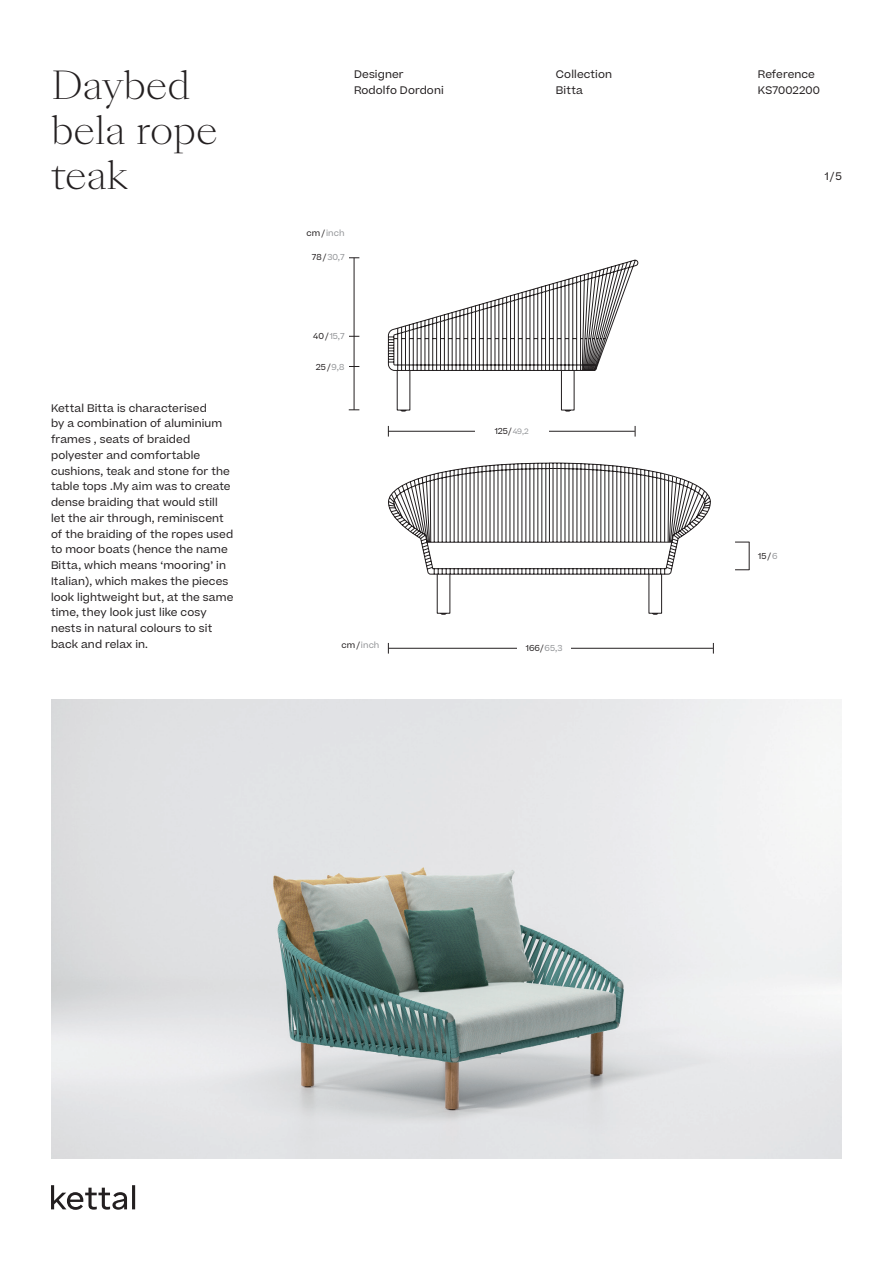
<style>
.page{position:relative;width:893px;height:1263px;background:#fff}
.page>*{position:absolute;margin:0;border:0;box-sizing:border-box;transform-origin:0 0}
.t1{font:300 37.5px "Sang Bleu Kingdom";color:#231f20}
.t2{font:10.5px/15.8px "Beatrice";letter-spacing:.01em;color:#231f20}
.Beatrice_5_5{font:8.25px "Beatrice";letter-spacing:.01em;color:#939598}
.Beatrice_5_5-2{font:8.25px "Beatrice";letter-spacing:.01em;color:#231f20}
.s1{color:#231f20}
.s2{color:#939598}
.s3{font-size:7.5px;color:#939598}
</style>
<div class="page">
<svg style="left:51px;top:1185px;width:84px;height:25px"></svg>
<img style="left:51px;top:699px;width:791px;height:460px">
<hr style="left:389px;top:648px;width:324px;height:1px;background:#231f20">
<hr style="left:354px;top:258px;width:1px;height:152px;background:#231f20">
<svg style="left:735px;top:542px;width:15px;height:28px"></svg>
<div style="left:518px;top:641px;width:53px;height:15px;background:#fff"></div>
<svg style="left:388px;top:260px;width:323px;height:286px"></svg>
<svg style="left:388px;top:463px;width:289px;height:112px"></svg>
<svg style="left:397px;top:370px;width:265px;height:245px"></svg>
<p class="t1" style="left:51px;top:59px;width:141px">Daybed</p>
<p class="t1" style="left:51px;top:104px;width:168px">bela rope</p>
<p class="t1" style="left:51px;top:149px;width:78px">teak</p>
<p class="t2" style="left:51px;top:400px;width:184px">Kettal Bitta is characterised<br>by a combination of aluminium frames , seats of braided polyester and comfortable cushions, teak and stone for the table tops .My aim was to create dense braiding that would still let the air through, reminiscent of the braiding of the ropes used to moor boats (hence the name<br>Bitta, which means ‘mooring’ in<br>Italian), which makes the pieces look lightweight but, at the same time, they look just like cosy nests in natural colours to sit back and relax in.</p>
<p class="t2" style="left:354px;top:66px;width:51px">Designer</p>
<p class="t2" style="left:354px;top:82px;width:91px">Rodolfo Dordoni</p>
<p class="t2" style="left:556px;top:66px;width:58px">Collection</p>
<p class="t2" style="left:556px;top:82px;width:29px">Bitta</p>
<p class="Beatrice_5_5" style="left:307px;top:227px;width:39px"><span class="s1">cm/</span> inch</p>
<p class="Beatrice_5_5" style="left:312px;top:252px;width:34px"><span class="s1">78/</span>30,7</p>
<p class="Beatrice_5_5" style="left:313px;top:331px;width:33px"><span class="s1">40/</span> 15,7</p>
<p class="Beatrice_5_5-2" style="left:316px;top:361px;width:30px">25/<span class="s2">9,8</span></p>
<p class="Beatrice_5_5-2" style="left:495px;top:425px;width:36px">125/<span class="s3">49,2</span></p>
<p class="Beatrice_5_5" style="left:341px;top:640px;width:39px"><span class="s1">cm/</span> inch</p>
<p class="Beatrice_5_5-2" style="left:526px;top:643px;width:38px">166/<span class="s2">65,3</span></p>
<p class="t2" style="left:758px;top:66px;width:59px">Reference</p>
<p class="t2" style="left:758px;top:82px;width:63px">KS7002200</p>
<p class="t2" style="left:825px;top:168px;width:19px">1/5</p>
<p class="Beatrice_5_5-2" style="left:758px;top:550px;width:21px">15/<span class="s2">6</span></p>
</div>
